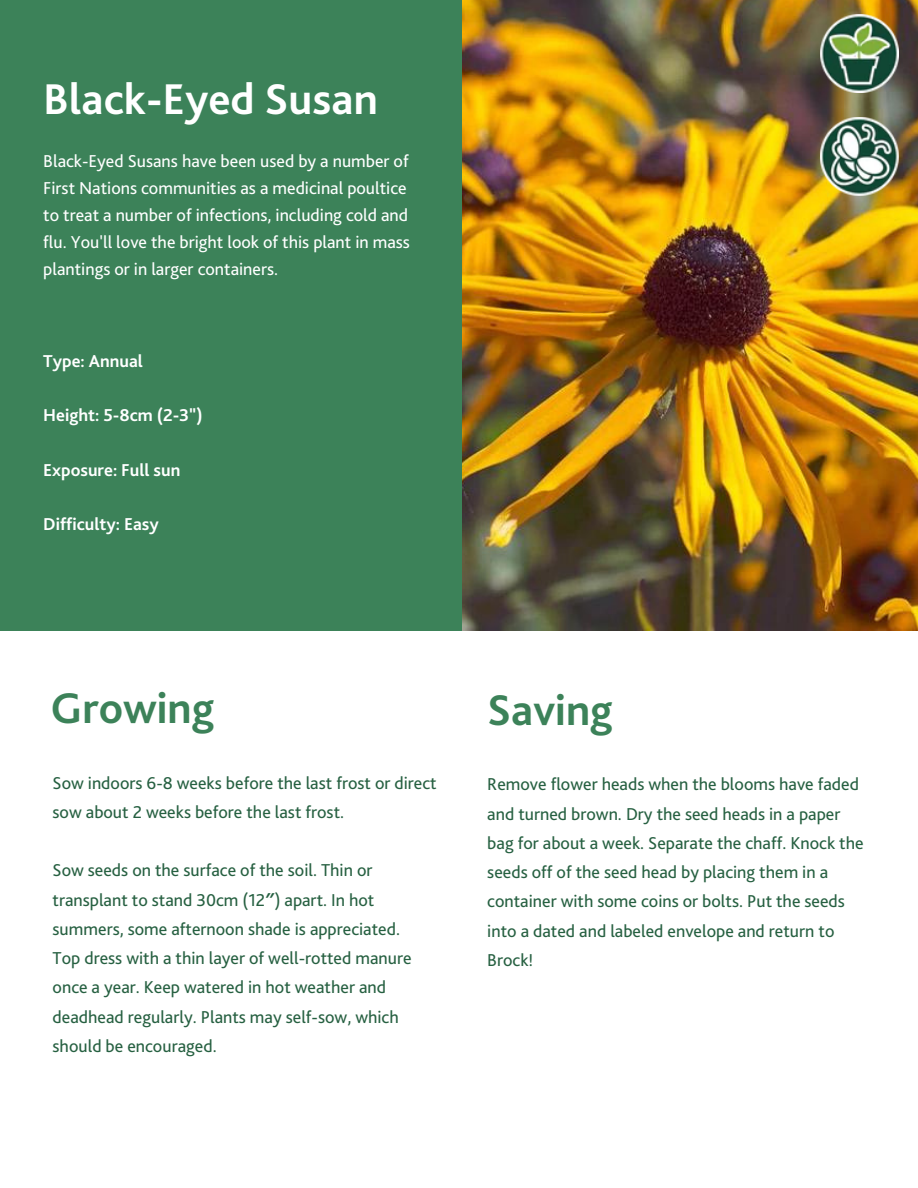
<style>
.page{position:relative;width:918px;height:1188px;background:#fff}
.page>*{position:absolute;margin:0;border:0;box-sizing:border-box;transform-origin:0 0}
.t1{font:700 45px "Bliss 2";color:#fff}
.t2{font:700 45px "Bliss 2";color:#3c8259}
.t3{font:18px/29.2px "Bliss 2";color:#266041}
.t4{font:18px/27px "Bliss 2";color:#fff}
.t5{font:700 18px "Bliss 2";color:#fff}
.s1{font-family:"Noto Sans";font-weight:700}
</style>
<div class="page">
<img style="left:462px;top:0;width:456px;height:630px">
<div style="left:0;top:0;width:462px;height:630px;background:#3c8259"></div>
<img style="left:821px;top:118px;width:77px;height:78px">
<img style="left:821px;top:14px;width:77px;height:78px">
<p class="t1" style="left:43px;top:73px;width:336px">Black-Eyed Susan</p>
<p class="t4" style="left:43px;top:147px;width:368px">Black-Eyed Susans have been used by a number of First Nations communities as a medicinal poultice to treat a number of infections, including cold and flu. You'll love the bright look of this plant in mass plantings or in larger containers.</p>
<p class="t5" style="left:43px;top:350px;width:101px">Type: Annual</p>
<p class="t5" style="left:43px;top:405px;width:161px">Height: 5-8cm (2-3")</p>
<p class="t5" style="left:43px;top:459px;width:139px">Exposure: Full sun</p>
<p class="t5" style="left:43px;top:514px;width:117px">Difficulty: Easy</p>
<p class="t2" style="left:51px;top:683px;width:165px">Growing</p>
<p class="t3" style="left:53px;top:768px;width:386px">Sow indoors 6-8 weeks before the last frost or direct sow about 2 weeks before the last frost.</p>
<p class="t3" style="left:53px;top:856px;width:349px">Sow seeds on the surface of the soil. Thin or transplant to stand 30cm (12<span class="s1">″</span>) apart. In hot summers, some afternoon shade is appreciated.</p>
<p class="t3" style="left:53px;top:943px;width:361px">Top dress with a thin layer of well-rotted manure once a year. Keep watered in hot weather and deadhead regularly. Plants may self-sow, which should be encouraged.</p>
<p class="t2" style="left:487px;top:684px;width:127px">Saving</p>
<p class="t3" style="left:487px;top:770px;width:378px">Remove flower heads when the blooms have faded and turned brown. Dry the seed heads in a paper bag for about a week. Separate the chaff. Knock the seeds off of the seed head by placing them in a container with some coins or bolts. Put the seeds into a dated and labeled envelope and return to Brock!</p>
</div>
